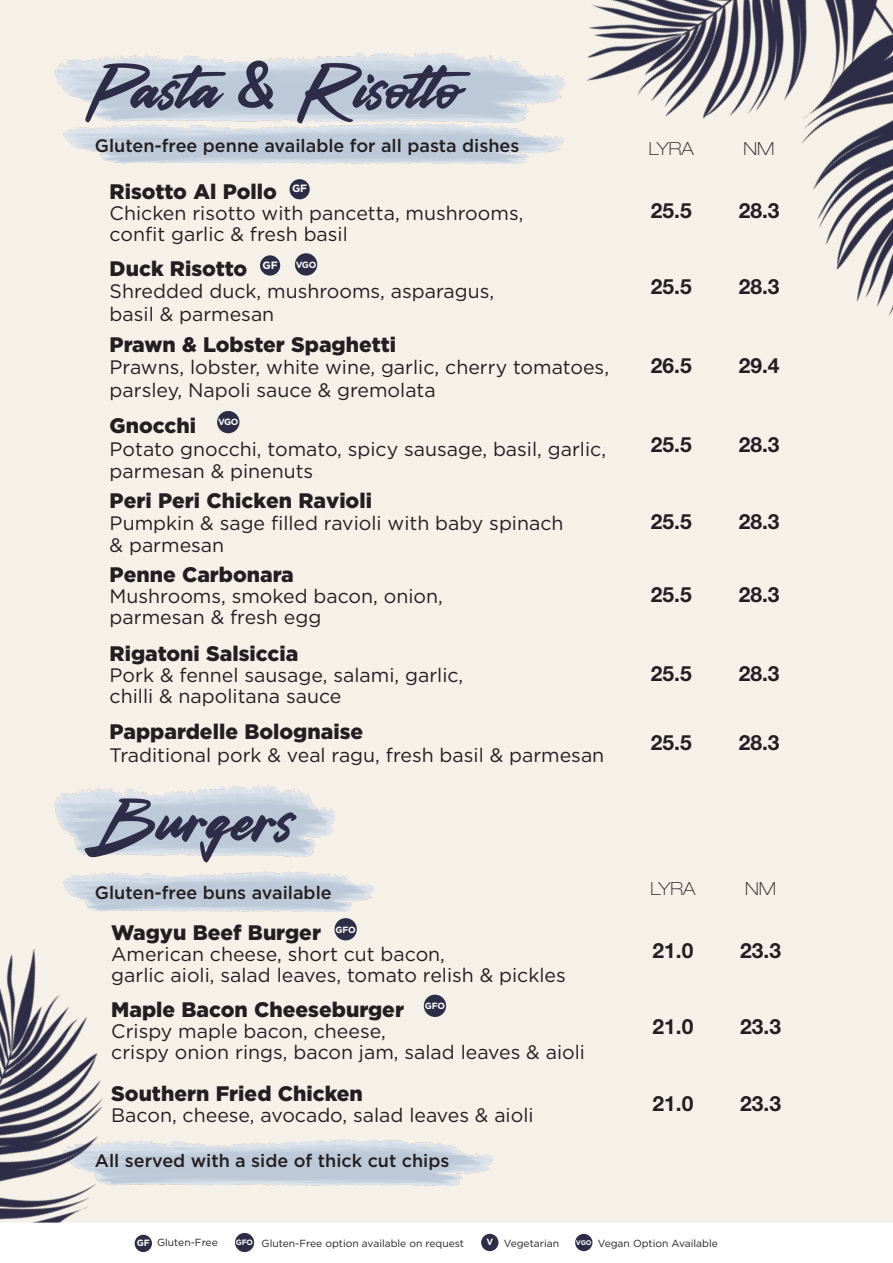
<style>
.page{position:relative;width:893px;height:1263px;background:#f5f0e8}
.page>*{position:absolute;margin:0;border:0;box-sizing:border-box;transform-origin:0 0}
.t1{font:58.5px "The Constellation";color:#2d2d47}
.t2{font:900 21px "Gotham";color:#231f20}
.t3{font:700 21px "Helvetica Neue LT Pro";color:#231f20}
.t4{font:19.5px/21px "Gotham";color:#231f20}
.t5{font:500 18px "Gotham";color:#231f20}
.t6{font:100 expanded 18px "Helvetica Neue LT Pro";color:#231f20}
.t7{font:700 10.65px "Gotham";color:#fff}
.t8{font:10.35px "Gotham";color:#231f20}
.t9{font:700 9.15px "Gotham";color:#fff}
.t10{font:700 9px "Gotham";letter-spacing:-.03em;color:#fff}
.t11{font:700 7.65px "Gotham";color:#fff}
.t12{font:700 6.75px "Gotham";color:#fff}
.s1{font-family:"Pacifico"}
</style>
<div class="page">
<img style="left:817px;top:215px;width:76px;height:101px">
<img style="left:563px;top:0;width:330px;height:215px">
<img style="left:54px;top:52px;width:510px;height:71px">
<div style="left:290px;top:179px;width:20px;height:20px;background:#2d2d47;border-radius:50%"></div>
<div style="left:260px;top:255px;width:20px;height:21px;background:#2d2d47;border-radius:50%"></div>
<div style="left:295px;top:253px;width:22px;height:23px;background:#2d2d47;border-radius:50%"></div>
<div style="left:217px;top:411px;width:22px;height:22px;background:#2d2d47;border-radius:50%"></div>
<div style="left:334px;top:918px;width:23px;height:22px;background:#2d2d47;border-radius:50%"></div>
<div style="left:424px;top:995px;width:22px;height:22px;background:#2d2d47;border-radius:50%"></div>
<img style="left:64px;top:124px;width:499px;height:40px">
<img style="left:64px;top:871px;width:309px;height:40px">
<img style="left:251px;top:1140px;width:242px;height:45px">
<img style="left:0;top:949px;width:103px;height:168px">
<img style="left:0;top:1117px;width:251px;height:105px">
<img style="left:54px;top:785px;width:280px;height:71px">
<div style="left:0;top:1222px;width:893px;height:41px;background:#fff"></div>
<div style="left:135px;top:1235px;width:17px;height:17px;background:#2d2d47;border-radius:50%"></div>
<div style="left:235px;top:1233px;width:19px;height:19px;background:#2d2d47;border-radius:50%"></div>
<div style="left:481px;top:1234px;width:17px;height:17px;background:#2d2d47;border-radius:50%"></div>
<div style="left:575px;top:1234px;width:17px;height:17px;background:#2d2d47;border-radius:50%"></div>
<p class="t1" style="left:85px;top:53px;width:393px">Pasta <span class="s1">&amp;</span> Risotto</p>
<p class="t5" style="left:95px;top:133px;width:426px">Gluten-free penne available for all pasta dishes</p>
<p class="t2" style="left:110px;top:177px;width:169px">Risotto Al Pollo</p>
<p class="t7" style="left:292px;top:182px;width:17px">GF</p>
<p class="t4" style="left:110px;top:203px;width:415px">Chicken risotto with pancetta, mushrooms,</p>
<p class="t4" style="left:110px;top:224px;width:240px">confit garlic &amp; fresh basil</p>
<p class="t2" style="left:110px;top:254px;width:139px">Duck Risotto</p>
<p class="t7" style="left:262px;top:258px;width:17px">GF</p>
<p class="t10" style="left:296px;top:259px;width:22px">VGO</p>
<p class="t4" style="left:110px;top:280px;width:386px">Shredded duck, mushrooms, asparagus,</p>
<p class="t4" style="left:110px;top:303px;width:166px">basil &amp; parmesan</p>
<p class="t6" style="left:649px;top:138px;width:47px">LYRA</p>
<p class="t6" style="left:744px;top:138px;width:32px">NM</p>
<p class="t3" style="left:651px;top:197px;width:42px">25.5</p>
<p class="t3" style="left:739px;top:197px;width:42px">28.3</p>
<p class="t3" style="left:651px;top:274px;width:42px">25.5</p>
<p class="t3" style="left:739px;top:274px;width:42px">28.3</p>
<p class="t2" style="left:110px;top:330px;width:288px">Prawn &amp; Lobster Spaghetti</p>
<p class="t4" style="left:110px;top:356px;width:501px;line-height:22.5px">Prawns, lobster, white wine, garlic, cherry tomatoes, parsley, Napoli sauce &amp; gremolata</p>
<p class="t3" style="left:651px;top:353px;width:42px">26.5</p>
<p class="t3" style="left:739px;top:353px;width:42px">29.4</p>
<p class="t2" style="left:110px;top:411px;width:88px">Gnocchi</p>
<p class="t10" style="left:218px;top:416px;width:22px">VGO</p>
<p class="t3" style="left:651px;top:432px;width:42px">25.5</p>
<p class="t3" style="left:739px;top:432px;width:42px">28.3</p>
<p class="t4" style="left:110px;top:437px;width:498px;line-height:22.5px">Potato gnocchi, tomato, spicy sausage, basil, garlic, parmesan &amp; pinenuts</p>
<p class="t2" style="left:110px;top:486px;width:264px">Peri Peri Chicken Ravioli</p>
<p class="t4" style="left:110px;top:511px;width:455px;line-height:22.5px">Pumpkin &amp; sage filled ravioli with baby spinach &amp; parmesan</p>
<p class="t2" style="left:110px;top:560px;width:186px">Penne Carbonara</p>
<p class="t4" style="left:110px;top:585px;width:335px">Mushrooms, smoked bacon, onion, parmesan &amp; fresh egg</p>
<p class="t2" style="left:110px;top:639px;width:190px">Rigatoni Salsiccia</p>
<p class="t4" style="left:110px;top:664px;width:355px">Pork &amp; fennel sausage, salami, garlic, chilli &amp; napolitana sauce</p>
<p class="t2" style="left:110px;top:717px;width:255px">Pappardelle Bolognaise</p>
<p class="t4" style="left:110px;top:744px;width:496px">Traditional pork &amp; veal ragu, fresh basil &amp; parmesan</p>
<p class="t3" style="left:651px;top:508px;width:42px">25.5</p>
<p class="t3" style="left:739px;top:508px;width:42px">28.3</p>
<p class="t3" style="left:651px;top:581px;width:42px">25.5</p>
<p class="t3" style="left:739px;top:581px;width:42px">28.3</p>
<p class="t3" style="left:651px;top:661px;width:42px">25.5</p>
<p class="t3" style="left:739px;top:661px;width:42px">28.3</p>
<p class="t3" style="left:651px;top:729px;width:42px">25.5</p>
<p class="t3" style="left:739px;top:729px;width:42px">28.3</p>
<p class="t1" style="left:84px;top:785px;width:213px">Burgers</p>
<p class="t5" style="left:95px;top:881px;width:238px">Gluten-free buns available</p>
<p class="t6" style="left:650px;top:878px;width:47px">LYRA</p>
<p class="t6" style="left:745px;top:878px;width:32px">NM</p>
<p class="t2" style="left:111px;top:918px;width:211px">Wagyu Beef Burger</p>
<p class="t10" style="left:336px;top:923px;width:22px">GFO</p>
<p class="t4" style="left:111px;top:943px;width:456px">American cheese, short cut bacon,<br>garlic aioli, salad leaves, tomato relish &amp; pickles</p>
<p class="t3" style="left:652px;top:937px;width:42px">21.0</p>
<p class="t3" style="left:740px;top:937px;width:42px">23.3</p>
<p class="t2" style="left:111px;top:995px;width:294px">Maple Bacon Cheeseburger</p>
<p class="t10" style="left:425px;top:1000px;width:22px">GFO</p>
<p class="t4" style="left:111px;top:1020px;width:475px">Crispy maple bacon, cheese,<br>crispy onion rings, bacon jam, salad leaves &amp; aioli</p>
<p class="t3" style="left:652px;top:1014px;width:42px">21.0</p>
<p class="t3" style="left:740px;top:1014px;width:42px">23.3</p>
<p class="t2" style="left:111px;top:1079px;width:253px">Southern Fried Chicken</p>
<p class="t4" style="left:111px;top:1104px;width:424px">Bacon, cheese, avocado, salad leaves &amp; aioli</p>
<p class="t3" style="left:652px;top:1090px;width:42px">21.0</p>
<p class="t3" style="left:740px;top:1090px;width:42px">23.3</p>
<p class="t5" style="left:95px;top:1149px;width:356px">All served with a side of thick cut chips</p>
<p class="t9" style="left:137px;top:1237px;width:15px">GF</p>
<p class="t8" style="left:157px;top:1235px;width:62px">Gluten-Free</p>
<p class="t11" style="left:236px;top:1237px;width:19px">GFO</p>
<p class="t8" style="left:262px;top:1236px;width:204px">Gluten-Free option available on request</p>
<p class="t9" style="left:486px;top:1236px;width:8px">V</p>
<p class="t8" style="left:504px;top:1236px;width:57px">Vegetarian</p>
<p class="t12" style="left:576px;top:1238px;width:17px">VGO</p>
<p class="t8" style="left:598px;top:1236px;width:122px">Vegan Option Available</p>
</div>
